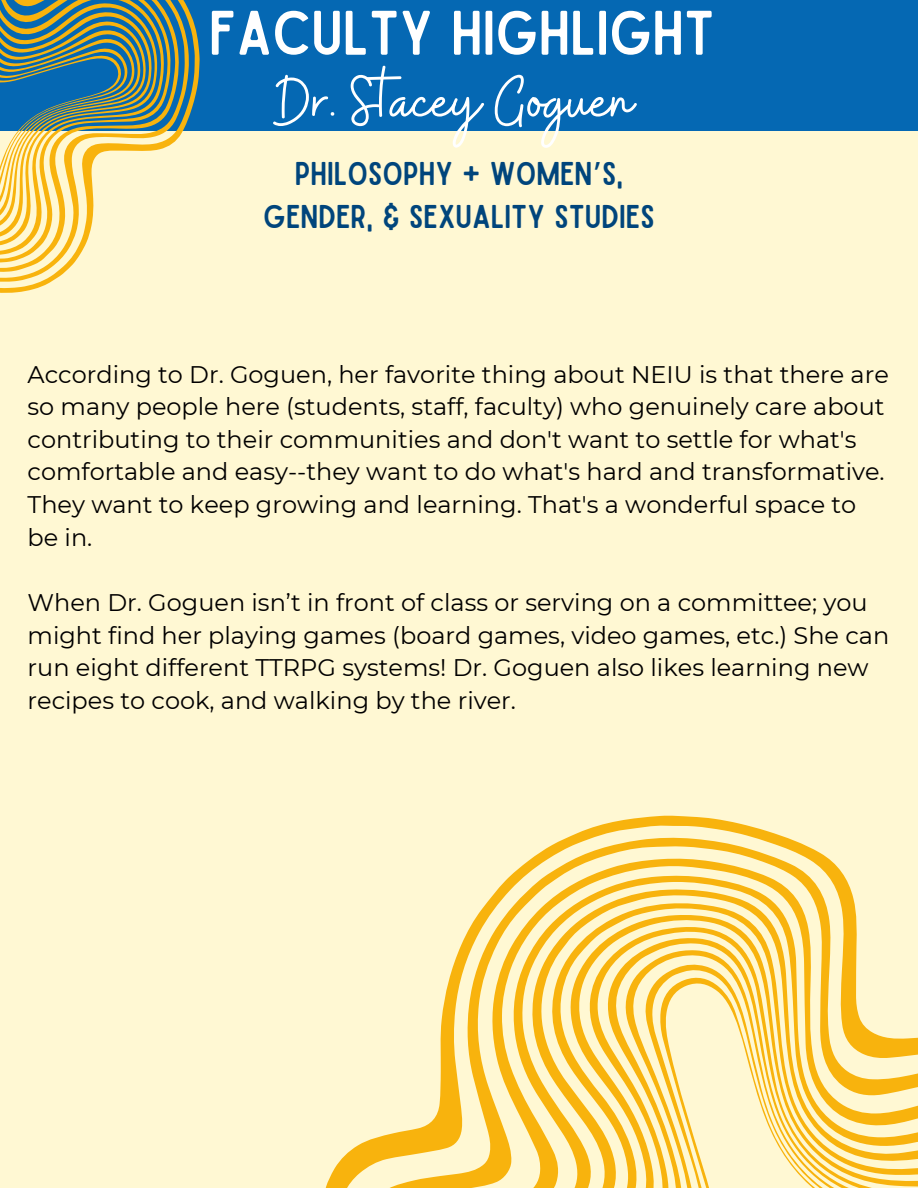
<style>
.page{position:relative;width:918px;height:1188px;background:#fff8d3}
.page>*{position:absolute;margin:0;border:0;box-sizing:border-box;transform-origin:0 0}
.t1{font:71.25px "Buffalo";color:#fff}
.t2{font:60px "Sailors";color:#fff}
.t3{font:31.5px/43.8px "Sailors";color:#00457c;text-align:center}
.t4{font:24px/32.7px "Montserrat";color:#000}
.s1{font-family:"Noto Sans Gurmukhi"}
</style>
<div class="page">
<div style="left:0;top:0;width:918px;height:131px;background:#0568b3"></div>
<svg style="left:0;top:11px;width:200px;height:282px"></svg>
<svg style="left:0;top:0;width:189px;height:282px"></svg>
<svg style="left:0;top:0;width:179px;height:272px"></svg>
<svg style="left:0;top:0;width:171px;height:263px"></svg>
<svg style="left:0;top:0;width:164px;height:255px"></svg>
<svg style="left:325px;top:815px;width:460px;height:373px"></svg>
<svg style="left:354px;top:837px;width:474px;height:351px"></svg>
<svg style="left:394px;top:858px;width:450px;height:330px"></svg>
<svg style="left:441px;top:875px;width:410px;height:313px"></svg>
<svg style="left:493px;top:889px;width:362px;height:299px"></svg>
<svg style="left:543px;top:903px;width:313px;height:285px"></svg>
<svg style="left:569px;top:915px;width:288px;height:273px"></svg>
<svg style="left:588px;top:927px;width:269px;height:261px"></svg>
<svg style="left:606px;top:937px;width:251px;height:251px"></svg>
<svg style="left:624px;top:949px;width:233px;height:239px"></svg>
<svg style="left:645px;top:964px;width:212px;height:224px"></svg>
<svg style="left:660px;top:975px;width:258px;height:213px"></svg>
<h2 class="t2" style="left:209px;top:11px;width:507px">FACULTY HIGHLIGHT</h2>
<h1 class="t1" style="left:276px;top:55px;width:359px">Dr. Stacey Goguen</h1>
<h3 class="t3" style="left:263px;top:152px;width:393px">PHILOSOPHY + WOMEN<span class="s1">’</span>S,<br>GENDER, &amp; SEXUALITY STUDIES</h3>
<p class="t4" style="left:28px;top:358px;width:863px">According to Dr. Goguen, her favorite thing about NEIU is that there are so many people here (students, staff, faculty) who genuinely care about contributing to their communities and don't want to settle for what's comfortable and easy--they want to do what's hard and transformative.<br>They want to keep growing and learning. That's a wonderful space to be in.</p>
<p class="t4" style="left:28px;top:586px;width:863px">When Dr. Goguen isn’t in front of class or serving on a committee; you might find her playing games (board games, video games, etc.) She can run eight different TTRPG systems! Dr. Goguen also likes learning new recipes to cook, and walking by the river.</p>
</div>
